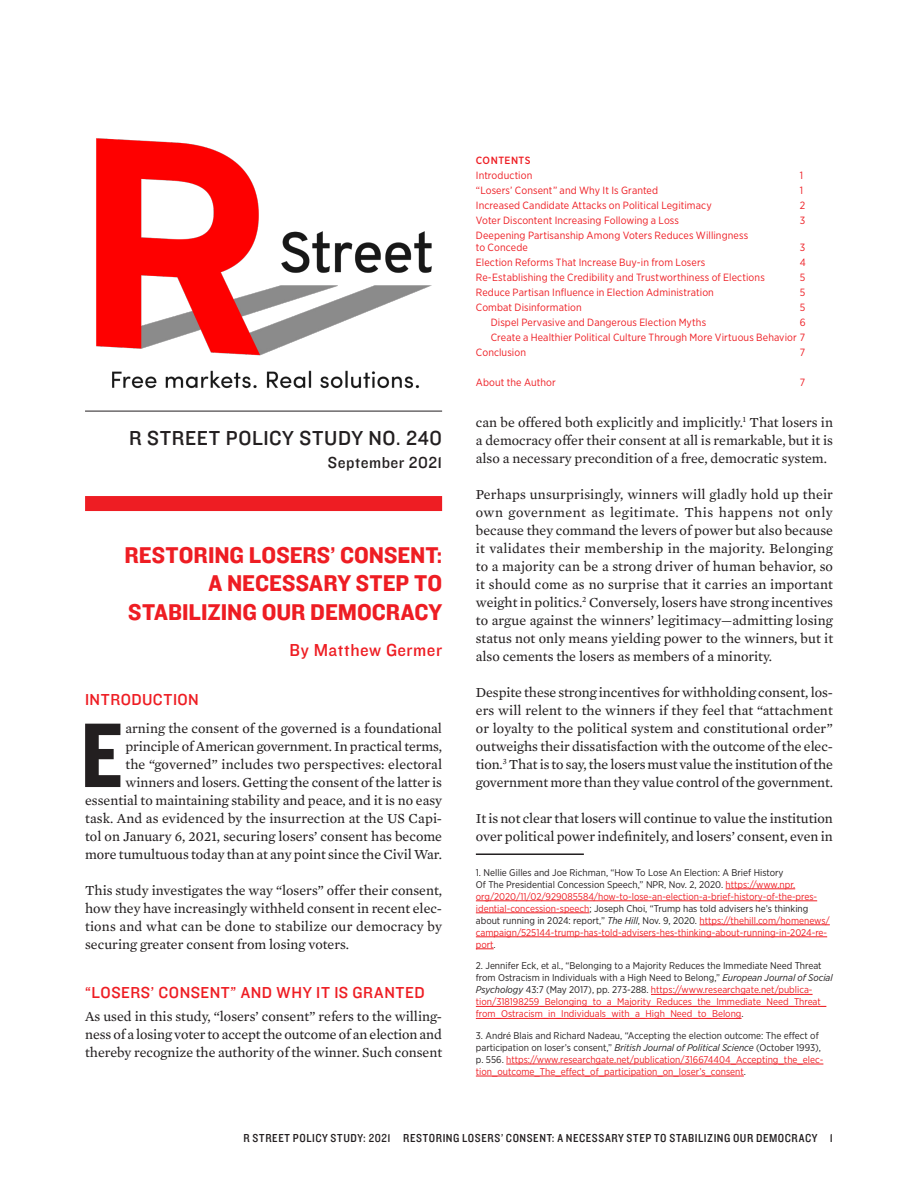
<style>
.page{position:relative;width:918px;height:1188px;background:#fff}
.page>*{position:absolute;margin:0;border:0;box-sizing:border-box;transform-origin:0 0}
.firstbody{font:95.25px "Knockout HTF50 Welterweight";color:#231f20}
.bröd{font:23.7px/28.5px "Knockout HTF51 Middleweight";color:#ee1d23;text-align:right}
.mellanrubrik{font:21px "Knockout HTF31 Junior Middlewt";letter-spacing:.03em;color:#231f20}
.bröd-2{font:18px "Knockout HTF31 Junior Middlewt";letter-spacing:.025em;color:#ee1d23}
.mellanrubrik-2{font:16.5px "Knockout HTF31 Junior Middlewt";letter-spacing:.03em;color:#ee1d23}
.mellanrubrik-3{font:16.5px "Knockout HTF31 Junior Middlewt";letter-spacing:.03em;color:#231f20}
.bröd-3{font:14.1px/18px "Mercury Text G2";color:#231f20;text-align:justify}
.firstbody-2{font:14.1px/18px "Mercury Text G2";color:#231f20;text-align:right}
.t1{font:12px "Knockout HTF30 Junior Welterwt";letter-spacing:.045em;color:#231f20}
.bröd-4{font:10.5px/12px "Gotham Narrow";letter-spacing:.01em;color:#ee1d23}
.bröd-5{font:500 10.5px "Gotham Narrow";letter-spacing:.045em;color:#ee1d23}
.notes{font:9.75px/12px "Gotham Narrow";color:#ee1d23}
.s1{color:#231f20}
.s2{font-style:italic;color:#231f20}
</style>
<div class="page">
<hr style="left:85px;top:411px;width:357px;height:1px;background:#231f20">
<div style="left:85px;top:496px;width:357px;height:15px;background:#ee1d23"></div>
<hr style="left:476px;top:853px;width:108px;height:2px;background:#231f20">
<hr style="left:726px;top:889px;width:69px;height:1px;background:#ee1d23">
<hr style="left:476px;top:901px;width:341px;height:1px;background:#ee1d23">
<hr style="left:476px;top:913px;width:113px;height:1px;background:#ee1d23">
<hr style="left:700px;top:925px;width:130px;height:1px;background:#ee1d23">
<hr style="left:476px;top:937px;width:351px;height:1px;background:#ee1d23">
<svg style="left:476px;top:949px;width:18px;height:1px"></svg>
<hr style="left:651px;top:994px;width:162px;height:1px;background:#ee1d23">
<hr style="left:476px;top:1006px;width:350px;height:1px;background:#ee1d23">
<hr style="left:476px;top:1018px;width:266px;height:1px;background:#ee1d23">
<hr style="left:506px;top:1064px;width:317px;height:1px;background:#ee1d23">
<hr style="left:476px;top:1076px;width:268px;height:1px;background:#ee1d23">
<img style="left:96px;top:138px;width:336px;height:251px">
<p class="mellanrubrik" style="left:129px;top:427px;width:315px">R STREET POLICY STUDY NO. 240</p>
<p class="mellanrubrik-3" style="left:328px;top:453px;width:116px">September 2021</p>
<p class="bröd" style="left:125px;top:541px;width:319px">RESTORING LOSERS’ CONSENT:<br>A NECESSARY STEP TO<br>STABILIZING OUR DEMOCRACY</p>
<p class="bröd-2" style="left:290px;top:640px;width:154px">By Matthew Germer</p>
<p class="mellanrubrik-2" style="left:85px;top:690px;width:115px">INTRODUCTION</p>
<p class="firstbody" style="left:81px;top:706px;width:44px">E</p>
<p class="firstbody-2" style="left:85px;top:719px;width:359px">arning the consent of the governed is a foundational principle of American government. In practical terms,<br>the “governed” includes two perspectives: electoral winners and losers. Getting the consent of the latter is essential to maintaining stability and peace, and it is no easy task. And as evidenced by the insurrection at the US Capi&shy;tol on January 6, 2021, securing losers’ consent has become more tumultuous today than at any point since the Civil War.</p>
<p class="bröd-3" style="left:85px;top:881px;width:359px">This study investigates the way “losers” offer their consent, how they have increasingly withheld consent in recent elec&shy;tions and what can be done to stabilize our democracy by securing greater consent from losing voters.</p>
<p class="mellanrubrik-2" style="left:85px;top:984px;width:341px">“LOSERS’ CONSENT” AND WHY IT IS GRANTED</p>
<p class="bröd-3" style="left:85px;top:1007px;width:359px">As used in this study, “losers’ consent” refers to the willing&shy;ness of a losing voter to accept the outcome of an election and thereby recognize the authority of the winner. Such consent</p>
<p class="bröd-5" style="left:476px;top:154px;width:56px">CONTENTS</p>
<p class="bröd-4" style="left:476px;top:170px;width:58px">Introduction</p>
<p class="bröd-4" style="left:800px;top:170px;width:5px">1</p>
<p class="bröd-4" style="left:476px;top:185px;width:184px">“Losers’ Consent” and Why It Is Granted</p>
<p class="bröd-4" style="left:800px;top:185px;width:5px">1</p>
<p class="bröd-4" style="left:476px;top:200px;width:237px">Increased Candidate Attacks on Political Legitimacy</p>
<p class="bröd-4" style="left:800px;top:200px;width:7px">2</p>
<p class="bröd-4" style="left:476px;top:215px;width:205px">Voter Discontent Increasing Following a Loss</p>
<p class="bröd-4" style="left:800px;top:215px;width:7px">3</p>
<p class="bröd-4" style="left:476px;top:230px;width:274px">Deepening Partisanship Among Voters Reduces Willingness to Concede</p>
<p class="bröd-4" style="left:800px;top:242px;width:7px">3</p>
<p class="bröd-4" style="left:476px;top:257px;width:231px">Election Reforms That Increase Buy-in from Losers</p>
<p class="bröd-4" style="left:800px;top:257px;width:8px">4</p>
<p class="bröd-4" style="left:476px;top:272px;width:290px">Re-Establishing the Credibility and Trustworthiness of Elections</p>
<p class="bröd-4" style="left:800px;top:272px;width:7px">5</p>
<p class="bröd-4" style="left:476px;top:287px;width:240px">Reduce Partisan Influence in Election Administration</p>
<p class="bröd-4" style="left:800px;top:287px;width:7px">5</p>
<p class="bröd-4" style="left:476px;top:302px;width:107px">Combat Disinformation</p>
<p class="bröd-4" style="left:800px;top:302px;width:7px">5</p>
<p class="bröd-4" style="left:491px;top:317px;width:217px">Dispel Pervasive and Dangerous Election Myths</p>
<p class="bröd-4" style="left:800px;top:317px;width:7px">6</p>
<p class="bröd-4" style="left:491px;top:332px;width:316px">Create a Healthier Political Culture Through More Virtuous Behavior 7</p>
<p class="bröd-4" style="left:476px;top:347px;width:52px">Conclusion</p>
<p class="bröd-4" style="left:800px;top:347px;width:7px">7</p>
<p class="bröd-4" style="left:476px;top:377px;width:81px">About the Author</p>
<p class="bröd-4" style="left:800px;top:377px;width:7px">7</p>
<p class="bröd-3" style="left:476px;top:413px;width:359px">can be offered both explicitly and implicitly.<sup>1</sup> That losers in a democracy offer their consent at all is remarkable, but it is also a necessary precondition of a free, democratic system.</p>
<p class="bröd-3" style="left:476px;top:485px;width:359px">Perhaps unsurprisingly, winners will gladly hold up their own government as legitimate. This happens not only because they command the levers of power but also because it validates their membership in the majority. Belonging to a majority can be a strong driver of human behavior, so it should come as no surprise that it carries an important weight in politics.<sup>2</sup> Conversely, losers have strong incentives to argue against the winners’ legitimacy—admitting losing status not only means yielding power to the winners, but it also cements the losers as members of a minority.</p>
<p class="bröd-3" style="left:476px;top:683px;width:359px">Despite these strong incentives for withholding consent, los&shy;ers will relent to the winners if they feel that “attachment or loyalty to the political system and constitutional order” outweighs their dissatisfaction with the outcome of the elec&shy;tion.<sup>3</sup> That is to say, the losers must value the institution of the government more than they value control of the government.</p>
<p class="bröd-3" style="left:476px;top:809px;width:359px">It is not clear that losers will continue to value the institution over political power indefinitely, and losers’ consent, even in</p>
<p class="notes" style="left:476px;top:866px;width:355px"><span class="s1">1. Nellie Gilles and Joe Richman, “How To Lose An Election: A Brief History<br>Of The Presidential Concession Speech,” NPR, Nov. 2, 2020.</span> https://www.npr. org/2020/11/02/929085584/how-to-lose-an-election-a-brief-history-of-the-pres&shy;idential-concession-speech<span class="s1">; Joseph Choi, “Trump has told advisers he’s thinking about running in 2024: report,”</span> <span class="s2">The Hill</span><span class="s1">, Nov. 9, 2020.</span> https://thehill.com/homenews/ campaign/525144-trump-has-told-advisers-hes-thinking-about-running-in-2024-re&shy;port<span class="s1">.</span></p>
<p class="notes" style="left:476px;top:960px;width:358px"><span class="s1">2. Jennifer Eck, et al., “Belonging to a Majority Reduces the Immediate Need Threat from Ostracism in Individuals with a High Need to Belong,”</span> <span class="s2">European Journal of Social Psychology</span> <span class="s1">43:7 (May 2017), pp. 273-288.</span> https://www.researchgate.net/publica&shy;tion/318198259_Belonging_to_a_Majority_Reduces_the_Immediate_Need_Threat_ from_Ostracism_in_Individuals_with_a_High_Need_to_Belong<span class="s1">.</span></p>
<p class="notes" style="left:476px;top:1029px;width:349px"><span class="s1">3. André Blais and Richard Nadeau, “Accepting the election outcome: The effect of participation on loser’s consent,”</span> <span class="s2">British Journal of Political Science</span> <span class="s1">(October 1993), p. 556.</span> https://www.researchgate.net/publication/316674404_Accepting_the_elec&shy;tion_outcome_The_effect_of_participation_on_loser’s_consent<span class="s1">.</span></p>
<p class="t1" style="left:244px;top:1132px;width:591px">R STREET POLICY STUDY: 2021 RESTORING LOSERS’ CONSENT: A NECESSARY STEP TO STABILIZING OUR DEMOCRACY 1</p>
</div>
